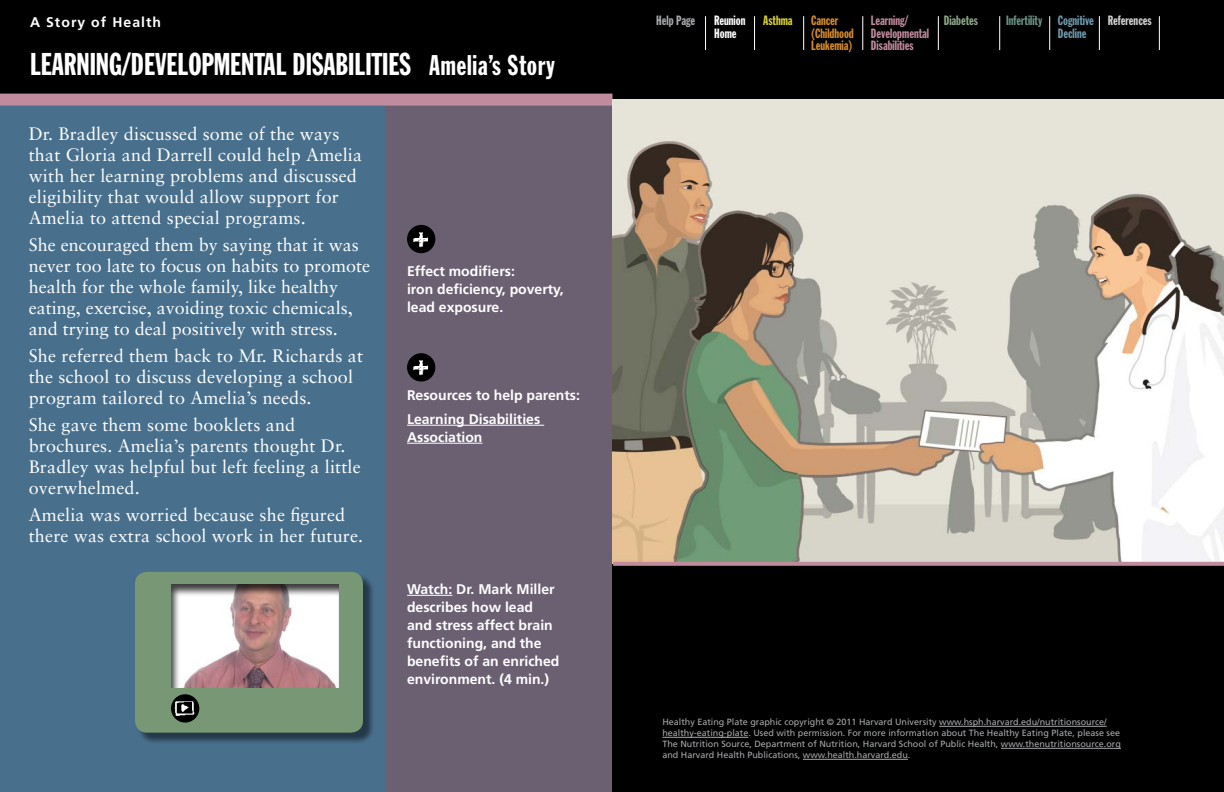
<style>
.page{position:relative;width:1224px;height:792px;background:#fff}
.page>*{position:absolute;margin:0;border:0;box-sizing:border-box;transform-origin:0 0}
.t1{font:31px "Franklin Gothic Extra Cond";color:#fff}
.t2{font:28px "Franklin Gothic Extra Cond";letter-spacing:.025em;color:#fff}
.t3{font:18px/21px "Sabon LT";letter-spacing:.01em;color:#fff}
.t4{font:700 14px/18px "Frutiger";color:#fff}
.t5{font:700 14px "Frutiger";letter-spacing:.075em;color:#fff}
.t6{font:13.3px/12.3px "Franklin Gothic Extra Cond";color:#c08c9d}
.t7{font:13.3px/12.3px "Franklin Gothic Extra Cond";color:#d88d2a}
.t8{font:13.3px/12.3px "Franklin Gothic Extra Cond";color:#6f9aad}
.t9{font:13.3px "Franklin Gothic Extra Cond";color:#fff}
.t10{font:13.3px "Franklin Gothic Extra Cond";color:#6b9386}
.t11{font:13.3px "Franklin Gothic Extra Cond";color:#d1d3d4}
.t12{font:13.3px "Franklin Gothic Extra Cond";color:#a7a9ac}
.t13{font:13.3px "Franklin Gothic Extra Cond";color:#8fa78a}
.t14{font:13.3px "Franklin Gothic Extra Cond";color:#d8d13b}
.t15{font:9px/11px "Frutiger";color:#a7a9ac}
.s1{font-size:31px}
</style>
<div class="page">
<div style="left:612px;top:0;width:612px;height:100px;background:#000"></div>
<hr style="left:863px;top:16px;width:1px;height:34px;background:#fff">
<hr style="left:938px;top:16px;width:1px;height:34px;background:#fff">
<hr style="left:999px;top:16px;width:1px;height:34px;background:#fff">
<hr style="left:1049px;top:16px;width:1px;height:34px;background:#fff">
<hr style="left:1099px;top:16px;width:1px;height:34px;background:#fff">
<hr style="left:1159px;top:16px;width:1px;height:34px;background:#fff">
<hr style="left:803px;top:16px;width:1px;height:34px;background:#fff">
<hr style="left:754px;top:16px;width:1px;height:34px;background:#fff">
<hr style="left:705px;top:16px;width:1px;height:34px;background:#fff">
<div style="left:384px;top:100px;width:228px;height:692px;background:#6b6072"></div>
<div style="left:0;top:100px;width:384px;height:692px;background:#48708d"></div>
<div style="left:0;top:0;width:612px;height:100px;background:#000"></div>
<div style="left:0;top:94px;width:612px;height:12px;background:#c08c9d"></div>
<hr style="left:407px;top:595px;width:45px;height:1px;background:#fff">
<hr style="left:407px;top:425px;width:137px;height:1px;background:#fff">
<hr style="left:407px;top:443px;width:75px;height:1px;background:#fff">
<div style="left:407px;top:225px;width:28px;height:28px;background:#000;border-radius:50%"></div>
<img style="left:413px;top:232px;width:16px;height:16px">
<div style="left:407px;top:353px;width:28px;height:29px;background:#000;border-radius:50%"></div>
<img style="left:413px;top:360px;width:16px;height:16px">
<div style="left:137px;top:574px;width:238px;height:171px;background:#000;opacity:.5"></div>
<div style="left:135px;top:572px;width:228px;height:161px;background:#779775;border-radius:12px"></div>
<div style="left:162px;top:584px;width:185px;height:104px;background:#000;opacity:.75"></div>
<div style="left:171px;top:694px;width:28px;height:29px;background:#000;border-radius:50%"></div>
<img style="left:174px;top:701px;width:21px;height:15px">
<img style="left:612px;top:100px;width:612px;height:464px">
<div style="left:612px;top:564px;width:612px;height:228px;background:#000"></div>
<svg style="left:613px;top:562px;width:611px;height:4px;background:#b68495"></svg>
<hr style="left:939px;top:726px;width:168px;height:1px;background:#a7a9ac">
<hr style="left:662px;top:737px;width:86px;height:1px;background:#a7a9ac">
<hr style="left:1001px;top:748px;width:120px;height:1px;background:#a7a9ac">
<hr style="left:803px;top:759px;width:105px;height:1px;background:#a7a9ac">
<p class="t5" style="left:30px;top:14px;width:133px">A Story of Health</p>
<h1 class="t1" style="left:30px;top:47px;width:304px">Learning/Developmental Disabili</h1>
<h2 class="t2" style="left:372px;top:50px;width:185px"><span class="s1">ties</span> Amelia’s Story</h2>
<p class="t3" style="left:29px;top:123px;width:335px">Dr. Bradley discussed some of the ways that Gloria and Darrell could help Amelia with her learning problems and discussed eligibility that would allow support for Amelia to attend special programs.</p>
<p class="t3" style="left:29px;top:234px;width:343px">She encouraged them by saying that it was never too late to focus on habits to promote health for the whole family, like healthy eating, exercise, avoiding toxic chemicals, and trying to deal positively with stress.</p>
<p class="t3" style="left:29px;top:345px;width:336px">She referred them back to Mr. Richards at the school to discuss developing a school program tailored to Amelia’s needs.</p>
<p class="t3" style="left:29px;top:414px;width:333px">She gave them some booklets and brochures. Amelia’s parents thought Dr.<br>Bradley was helpful but left feeling a little overwhelmed.</p>
<p class="t3" style="left:29px;top:504px;width:336px">Amelia was worried because she figured there was extra school work in her future.</p>
<p class="t4" style="left:407px;top:262px;width:158px">Effect modifiers:<br>iron deficiency, poverty, lead exposure.</p>
<p class="t4" style="left:407px;top:383px;width:174px;line-height:24px">Resources to help parents:<br>Learning Disabilities</p>
<p class="t4" style="left:407px;top:428px;width:77px">Association</p>
<p class="t4" style="left:407px;top:580px;width:154px">Watch: Dr. Mark Miller describes how lead and stress affect brain functioning, and the benefits of an enriched environment. (4 min.)</p>
<p class="t7" style="left:811px;top:15px;width:44px">Cancer (Childhood<br>Leukemia)</p>
<p class="t6" style="left:871px;top:15px;width:60px">Learning/<br>Developmental<br>Disabilities</p>
<p class="t8" style="left:1058px;top:15px;width:38px">Cognitive<br>Decline</p>
<p class="t12" style="left:656px;top:14px;width:40px">Help Page</p>
<p class="t13" style="left:944px;top:14px;width:36px">Diabetes</p>
<p class="t10" style="left:1006px;top:14px;width:38px">Infertility</p>
<p class="t11" style="left:1108px;top:14px;width:45px">References</p>
<p class="t9" style="left:714px;top:14px;width:33px">Reunion</p>
<p class="t14" style="left:763px;top:14px;width:31px">Asthma</p>
<p class="t9" style="left:714px;top:26px;width:24px">Home</p>
<p class="t15" style="left:662px;top:717px;width:460px">Healthy Eating Plate graphic copyright © 2011 Harvard University www.hsph.harvard.edu/nutritionsource/ healthy-eating-plate. Used with permission. For more information about The Healthy Eating Plate, please see The Nutrition Source, Department of Nutrition, Harvard School of Public Health, www.thenutritionsource.org and Harvard Health Publications, www.health.harvard.edu.</p>
</div>
